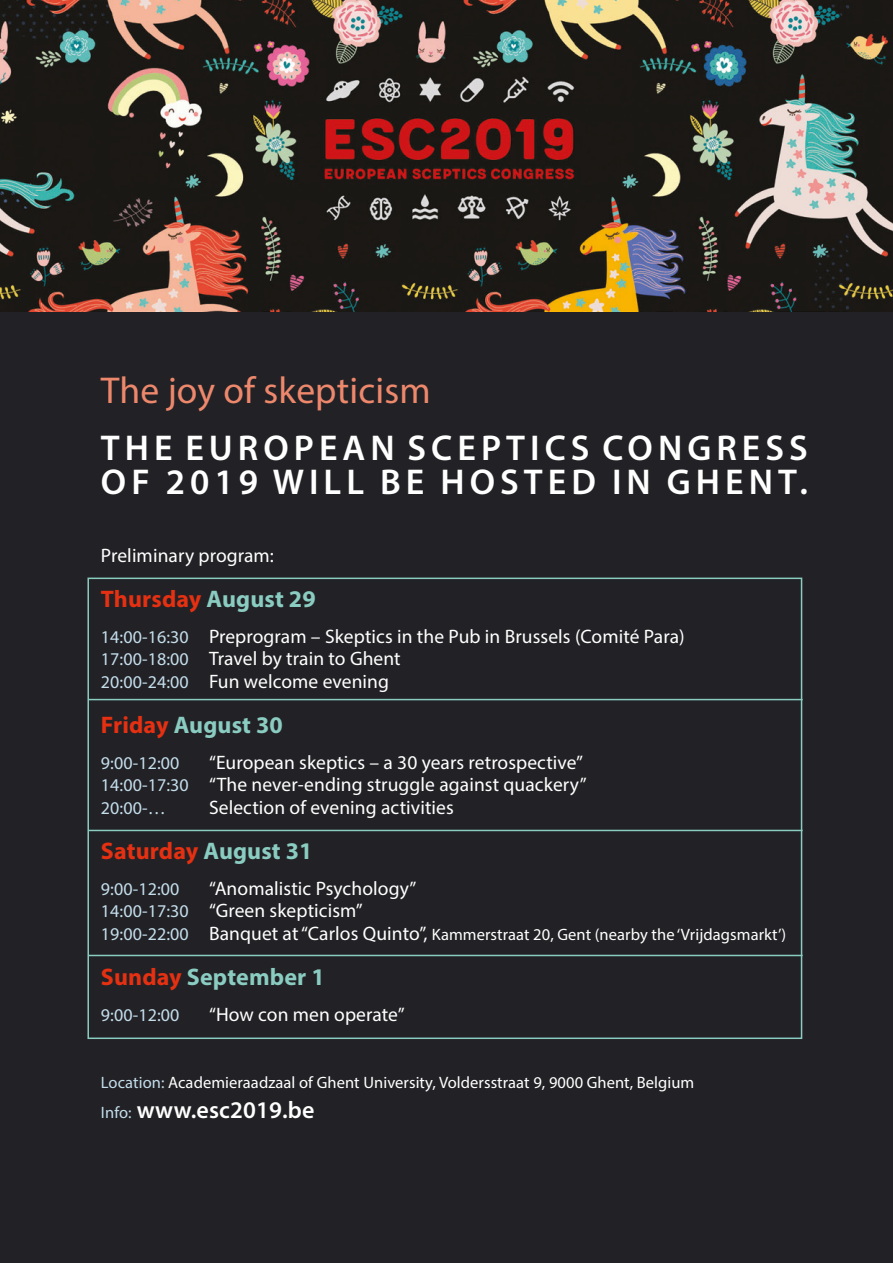
<style>
.page{position:relative;width:893px;height:1263px;background:#222226}
.page>*{position:absolute;margin:0;border:0;box-sizing:border-box;transform-origin:0 0}
.t1{font:37.5px "Myriad Pro";letter-spacing:.005em;color:#ee886c}
.t2{font:600 36px "Myriad Pro";letter-spacing:.14em;color:#fff}
.t3{font:700 24px "Myriad Pro";letter-spacing:-.005em;color:#e53012}
.t4{font:700 24px "Myriad Pro";letter-spacing:.005em;color:#8accc1}
.t5{font:600 24px "Myriad Pro";letter-spacing:.005em;color:#fff}
.t6{font:19.5px/22.5px "Myriad Pro";letter-spacing:.005em;color:#fff}
.t7{font:18px "Myriad Pro";letter-spacing:.005em;color:#c4ddeb}
.t8{font:16.5px "Myriad Pro";letter-spacing:.005em;color:#fff}
.s1{color:#8accc1}
.s2{font-size:18px;color:#c4ddeb}
.s3{color:#e53012}
.s4{font-size:19.5px}
.s5{color:#c4ddeb}
.s6{font-weight:400;font-size:16.5px;color:#c4ddeb}
</style>
<div class="page">
<img style="left:0;top:0;width:893px;height:312px">
<div style="left:87px;top:578px;width:715px;height:461px;border:2px solid #8accc1"></div>
<hr style="left:88px;top:699px;width:715px;height:1px;background:#8accc1">
<hr style="left:88px;top:830px;width:715px;height:1px;background:#8accc1">
<hr style="left:88px;top:955px;width:715px;height:1px;background:#8accc1">
<h1 class="t1" style="left:101px;top:367px;width:331px">The joy of skepticism</h1>
<h2 class="t2" style="left:101px;top:425px;width:25px">THE</h2>
<h2 class="t2" style="left:185px;top:425px;width:105px">EU ROPEAN</h2>
<h2 class="t2" style="left:408px;top:425px;width:24px">SCEPTICS</h2>
<h2 class="t2" style="left:602px;top:425px;width:27px">CON</h2>
<h2 class="t2" style="left:687px;top:425px;width:77px">GRESS</h2>
<h2 class="t2" style="left:101px;top:459px;width:365px">OF 2019 WI LL BE HOSTE</h2>
<h2 class="t2" style="left:571px;top:459px;width:151px">D IN GHENT</h2>
<h2 class="t2" style="left:799px;top:459px;width:10px">.</h2>
<p class="t6" style="left:101px;top:544px;width:175px">Preliminary program:</p>
<p class="t3" style="left:101px;top:583px;width:216px">Thursday <span class="s1">August 29</span></p>
<p class="t6" style="left:101px;top:625px;width:585px"><span class="s2">14:00-16:30</span> Preprogram – Skeptics in the Pub in Brussels (Comité Para)<br><span class="s2">17:00-18:00</span> Travel by train to Ghent<br><span class="s2">20:00-24:00</span> Fun welcome evening</p>
<p class="t4" style="left:101px;top:709px;width:183px"><span class="s3">Friday</span> August 30</p>
<p class="t7" style="left:101px;top:752px;width:80px">9:00-12:00</p>
<p class="t6" style="left:101px;top:751px;width:487px;text-align:right">“European skeptics – a 30 years retrospective”<br><span class="s2">14:00-17:30</span> “The never-ending struggle against quackery”</p>
<p class="t7" style="left:101px;top:797px;width:66px">20:00-…</p>
<p class="t6" style="left:209px;top:796px;width:246px">Selection of evening activities</p>
<p class="t3" style="left:101px;top:835px;width:213px">Saturday <span class="s1">August 31</span></p>
<p class="t7" style="left:101px;top:878px;width:80px">9:00-12:00</p>
<p class="t6" style="left:101px;top:877px;width:317px;text-indent:108px">“Anomalistic Psychology”<br><span class="s2">14:00-17:30</span> “Green skepticism”</p>
<p class="t8" style="left:101px;top:924px;width:687px"><span class="s2">19:00-22:00</span> <span class="s4">Banquet at “Carlos Quinto”,</span> Kammerstraat 20, Gent (nearby the ‘Vrijdagsmarkt’)</p>
<p class="t4" style="left:101px;top:961px;width:225px"><span class="s3">Sunday</span> September 1</p>
<p class="t7" style="left:101px;top:1004px;width:80px">9:00-12:00</p>
<p class="t6" style="left:209px;top:1003px;width:197px">“How con men operate”</p>
<p class="t8" style="left:101px;top:1072px;width:595px"><span class="s5">Location:</span> Academieraadzaal of Ghent University, Voldersstraat 9, 9000 Ghent, Belgium</p>
<p class="t5" style="left:101px;top:1095px;width:215px"><span class="s6">Info:</span> www.esc2019.be</p>
</div>
